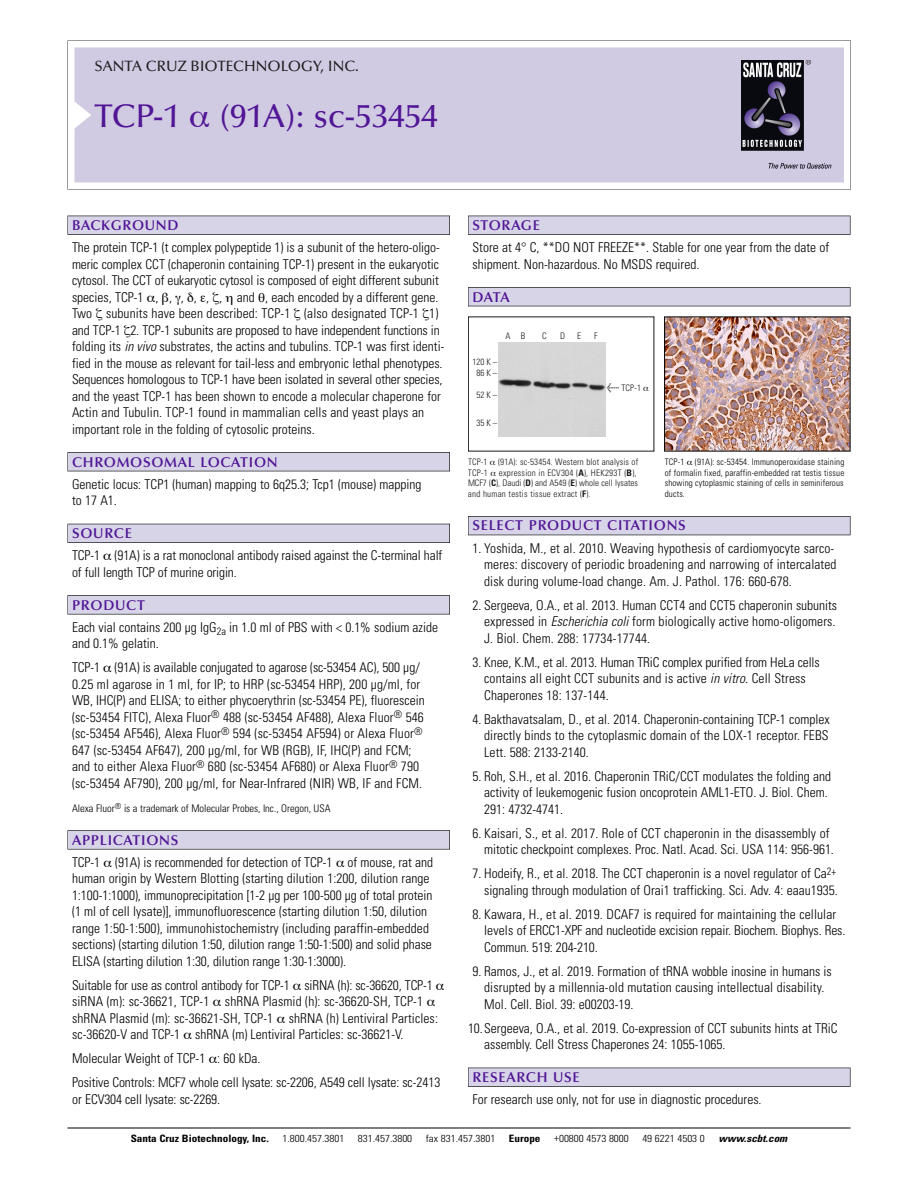
<style>
.page{position:relative;width:918px;height:1188px;background:#fff}
.page>*{position:absolute;margin:0;border:0;box-sizing:border-box;transform-origin:0 0}
.t1{font:500 33px "Optima";color:#511695}
.t2{font:500 15px "Optima";color:#231f20}
.t3{font:600 14.25px "Optima";letter-spacing:.05em;color:#511695}
.t4{font:300 condensed 13.5px/16.5px "Univers";color:#000}
.t5{font:300 condensed 10.5px "Univers";color:#000}
.t6{font:300 condensed 10.2px "Univers";color:#000;scale:1.1 1}
.t7{font:700 condensed 10.2px "Univers";color:#000;scale:1.1 1}
.t8{font:italic 700 condensed 10.2px "Univers";color:#000;scale:1.1 1}
.t9{font:300 condensed 9px/10.5px "Univers";letter-spacing:.015em;color:#191919}
.t10{font:300 condensed 9px/10.5px "Univers";letter-spacing:.01em;color:#000;text-align:justify}
.s1{font-style:italic}
.s2{font-family:"Meta Plus";font-weight:400;font-stretch:normal;font-size:10.5px}
.s3{font-weight:700}
</style>
<div class="page">
<svg style="left:68px;top:40px;width:783px;height:149px"></svg>
<div style="left:74px;top:47px;width:770px;height:135px;background:#d1cae3"></div>
<img style="left:741px;top:60px;width:90px;height:108px">
<hr style="left:68px;top:1128px;width:782px;height:1px;background:#000">
<div style="left:468px;top:216px;width:382px;height:19px;background:#525156"></div>
<div style="left:468px;top:216px;width:382px;height:18px;background:#d7d4e8"></div>
<div style="left:468px;top:287px;width:382px;height:19px;background:#515155"></div>
<div style="left:468px;top:288px;width:382px;height:18px;background:#d7d4e8"></div>
<div style="left:468px;top:516px;width:382px;height:19px;background:#535258"></div>
<div style="left:468px;top:517px;width:382px;height:18px;background:#d7d4e8"></div>
<div style="left:468px;top:1068px;width:382px;height:19px;background:#525156"></div>
<div style="left:468px;top:1068px;width:382px;height:18px;background:#d7d4e8"></div>
<div style="left:68px;top:216px;width:382px;height:19px;background:#535256"></div>
<div style="left:68px;top:216px;width:381px;height:18px;background:#d7d4e8"></div>
<div style="left:68px;top:452px;width:382px;height:19px;background:#515155"></div>
<div style="left:68px;top:453px;width:381px;height:18px;background:#d7d4e8"></div>
<div style="left:68px;top:524px;width:382px;height:19px;background:#515057"></div>
<div style="left:68px;top:524px;width:381px;height:18px;background:#d7d4e8"></div>
<div style="left:68px;top:595px;width:382px;height:19px;background:#575659"></div>
<div style="left:68px;top:596px;width:381px;height:18px;background:#d7d4e8"></div>
<svg style="left:68px;top:830px;width:382px;height:20px"></svg>
<div style="left:68px;top:831px;width:381px;height:18px;background:#d7d4e8"></div>
<img style="left:498px;top:342px;width:108px;height:95px">
<img style="left:666px;top:318px;width:182px;height:132px">
<svg style="left:190px;top:111px;width:19px;height:16px"></svg>
<p class="t2" style="left:94px;top:60px;width:266px">SANTA CRUZ BIOTECHNOLOGY, INC.</p>
<p class="t1" style="left:94px;top:102px;width:345px">TCP-1 (91A): sc-53454</p>
<p class="t3" style="left:72px;top:219px;width:108px">BACKGROUND</p>
<p class="t4" style="left:72px;top:240px;width:374px">The protein TCP-1 (t complex polypeptide 1) is a subunit of the hetero-oligo&shy;meric complex CCT (chaperonin containing TCP-1) present in the eukaryotic cytosol. The CCT of eukaryotic cytosol is composed of eight different subunit species, TCP-1 , , , , , , and ❑, each encoded by a different gene.<br>Two subunits have been described: TCP-1 (also designated TCP-1 1) and TCP-1 2. TCP-1 subunits are proposed to have independent functions in folding its <span class="s1">in vivo</span> substrates, the actins and tubulins. TCP-1 was first identi&shy;fied in the mouse as relevant for tail-less and embryonic lethal phenotypes.<br>Sequences homologous to TCP-1 have been isolated in several other species, and the yeast TCP-1 has been shown to encode a molecular chaperone for Actin and Tubulin. TCP-1 found in mammalian cells and yeast plays an important role in the folding of cytosolic proteins.</p>
<p class="t3" style="left:72px;top:456px;width:207px">CHROMOSOMAL LOCATION</p>
<p class="t4" style="left:72px;top:477px;width:351px">Genetic locus: TCP1 (human) mapping to 6q25.3; Tcp1 (mouse) mapping to 17 A1.</p>
<p class="t3" style="left:72px;top:527px;width:61px">SOURCE</p>
<p class="t4" style="left:72px;top:549px;width:372px">TCP-1 (91A) is a rat monoclonal antibody raised against the C-terminal half of full length TCP of murine origin.</p>
<p class="t3" style="left:72px;top:599px;width:74px">PRODUCT</p>
<p class="t4" style="left:72px;top:620px;width:368px">Each vial contains 200 µg IgG<sub>2a</sub> in 1.0 ml of PBS with &lt; 0.1% sodium azide and 0.1% gelatin.</p>
<p class="t4" style="left:72px;top:661px;width:354px">TCP-1 (91A) is available conjugated to agarose (sc-53454 AC), 500 µg/ 0.25 ml agarose in 1 ml, for IP; to HRP (sc-53454 HRP), 200 µg/ml, for WB, IHC(P) and ELISA; to either phycoerythrin (sc-53454 PE), fluorescein (sc-53454 FITC), Alexa Fluor<sup>®</sup> 488 (sc-53454 AF488), Alexa Fluor<sup>®</sup> 546 (sc-53454 AF546), Alexa Fluor<sup>®</sup> 594 (sc-53454 AF594) or Alexa Fluor<sup>® </sup>647 (sc-53454 AF647), 200 µg/ml, for WB (RGB), IF, IHC(P) and FCM; and to either Alexa Fluor<sup>®</sup> 680 (sc-53454 AF680) or Alexa Fluor<sup>®</sup> 790 (sc-53454 AF790), 200 µg/ml, for Near-Infrared (NIR) WB, IF and FCM.</p>
<p class="t5" style="left:72px;top:804px;width:260px">Alexa Fluor<sup>®</sup> is a trademark of Molecular Probes, Inc., Oregon, USA</p>
<p class="t3" style="left:72px;top:834px;width:108px">APPLICATIONS</p>
<p class="t4" style="left:72px;top:855px;width:363px">TCP-1 (91A) is recommended for detection of TCP-1 of mouse, rat and human origin by Western Blotting (starting dilution 1:200, dilution range 1:100-1:1000), immunoprecipitation [1-2 µg per 100-500 µg of total protein (1 ml of cell lysate)], immunofluorescence (starting dilution 1:50, dilution range 1:50-1:500), immunohistochemistry (including paraffin-embedded sections) (starting dilution 1:50, dilution range 1:50-1:500) and solid phase ELISA (starting dilution 1:30, dilution range 1:30-1:3000).</p>
<p class="t4" style="left:72px;top:978px;width:367px">Suitable for use as control antibody for TCP-1 siRNA (h): sc-36620, TCP-1 siRNA (m): sc-36621, TCP-1 shRNA Plasmid (h): sc-36620-SH, TCP-1 shRNA Plasmid (m): sc-36621-SH, TCP-1 shRNA (h) Lentiviral Particles: sc-36620-V and TCP-1 shRNA (m) Lentiviral Particles: sc-36621-V.</p>
<p class="t4" style="left:72px;top:1052px;width:190px">Molecular Weight of TCP-1 : 60 kDa.</p>
<p class="t4" style="left:72px;top:1076px;width:370px">Positive Controls: MCF7 whole cell lysate: sc-2206, A549 cell lysate: sc-2413 or ECV304 cell lysate: sc-2269.</p>
<p class="t3" style="left:473px;top:219px;width:69px">STORAGE</p>
<p class="t4" style="left:473px;top:240px;width:358px">Store at 4° C, **DO NOT FREEZE**. Stable for one year from the date of shipment. Non-hazardous. No MSDS required.</p>
<p class="t3" style="left:473px;top:291px;width:39px">DATA</p>
<p class="t9" style="left:472px;top:357px;width:26px;text-align:center">120 K –<br>86K–</p>
<p class="t9" style="left:476px;top:391px;width:22px">52K–</p>
<p class="t9" style="left:476px;top:419px;width:22px">35K–</p>
<p class="t9" style="left:506px;top:331px;width:21px">A B</p>
<p class="t9" style="left:542px;top:331px;width:6px">C</p>
<p class="t9" style="left:560px;top:331px;width:7px">D</p>
<p class="t9" style="left:577px;top:331px;width:5px">E</p>
<p class="t9" style="left:594px;top:331px;width:5px">F</p>
<p class="t9" style="left:607px;top:383px;width:36px"><span class="s2">&lt;</span> TCP-1</p>
<p class="t9" style="left:468px;top:458px;width:172px">TCP-1 (91A): sc-53454. Western blot analysis of TCP-1 expression in ECV304 (<span class="s3">A</span>), HEK293T (<span class="s3">B</span>), MCF7 (<span class="s3">C</span>), Daudi (<span class="s3">D</span>) and A549 (<span class="s3">E</span>) whole cell lysates and human testis tissue extract (<span class="s3">F</span>).</p>
<p class="t10" style="left:665px;top:458px;width:181px">TCP-1 (91A): sc-53454. Immunoperoxidase staining of formalin fixed, paraffin-embedded rat testis tissue showing cytoplasmic staining of cells in seminiferous ducts.</p>
<p class="t3" style="left:473px;top:520px;width:215px">SELECT PRODUCT CITATIONS</p>
<p class="t4" style="left:484px;top:541px;width:354px;text-indent:-12px">1. Yoshida, M., et al. 2010. Weaving hypothesis of cardiomyocyte sarco&shy;meres: discovery of periodic broadening and narrowing of intercalated disk during volume-load change. Am. J. Pathol. 176: 660-678.</p>
<p class="t4" style="left:484px;top:598px;width:355px;text-align:justify;text-indent:-12px">2. Sergeeva, O.A., et al. 2013. Human CCT4 and CCT5 chaperonin subunits expressed in <span class="s1">Escherichia coli</span> form biologically active homo-oligomers.<br>J. Biol. Chem. 288: 17734-17744.</p>
<p class="t4" style="left:484px;top:655px;width:337px;text-indent:-12px">3. Knee, K.M., et al. 2013. Human TRiC complex purified from HeLa cells contains all eight CCT subunits and is active <span class="s1">in vitro.</span> Cell Stress<br>Chaperones 18: 137-144.</p>
<p class="t4" style="left:484px;top:712px;width:347px;text-align:justify;text-indent:-12px">4. Bakthavatsalam, D., et al. 2014. Chaperonin-containing TCP-1 complex directly binds to the cytoplasmic domain of the LOX-1 receptor. FEBS Lett. 588: 2133-2140.</p>
<p class="t4" style="left:484px;top:769px;width:349px;text-indent:-12px">5. Roh, S.H., et al. 2016. Chaperonin TRiC/CCT modulates the folding and activity of leukemogenic fusion oncoprotein AML1-ETO. J. Biol. Chem.<br>291: 4732-4741.</p>
<p class="t4" style="left:484px;top:826px;width:351px;text-indent:-12px">6. Kaisari, S., et al. 2017. Role of CCT chaperonin in the disassembly of mitotic checkpoint complexes. Proc. Natl. Acad. Sci. USA 114: 956-961.</p>
<p class="t4" style="left:473px;top:866px;width:367px;text-align:right">7. Hodeify, R., et al. 2018. The CCT chaperonin is a novel regulator of Ca<sup>2+ </sup>signaling through modulation of Orai1 trafficking. Sci. Adv. 4: eaau1935.</p>
<p class="t4" style="left:484px;top:907px;width:363px;text-indent:-12px">8. Kawara, H., et al. 2019. DCAF7 is required for maintaining the cellular levels of ERCC1-XPF and nucleotide excision repair. Biochem. Biophys. Res.<br>Commun. 519: 204-210.</p>
<p class="t4" style="left:484px;top:964px;width:349px;text-indent:-12px">9. Ramos, J., et al. 2019. Formation of tRNA wobble inosine in humans is disrupted by a millennia-old mutation causing intellectual disability.<br>Mol. Cell. Biol. 39: e00203-19.</p>
<p class="t4" style="left:484px;top:1021px;width:355px;text-indent:-16px">10.Sergeeva, O.A., et al. 2019. Co-expression of CCT subunits hints at TRiC assembly. Cell Stress Chaperones 24: 1055-1065.</p>
<p class="t3" style="left:473px;top:1071px;width:109px">RESEARCH USE</p>
<p class="t4" style="left:473px;top:1092px;width:291px">For research use only, not for use in diagnostic procedures.</p>
<p class="t7" style="left:131px;top:1135px;width:127px">Santa Cruz Biotechnology, Inc.</p>
<p class="t6" style="left:282px;top:1135px;width:58px">1.800.457.3801</p>
<p class="t6" style="left:358px;top:1135px;width:51px">831.457.3800</p>
<p class="t6" style="left:426px;top:1135px;width:65px">fax 831.457.3801</p>
<p class="t7" style="left:509px;top:1135px;width:30px">Europe</p>
<p class="t6" style="left:554px;top:1135px;width:69px">+00800 4573 8000</p>
<p class="t6" style="left:642px;top:1135px;width:58px">49 6221 4503 0</p>
<p class="t8" style="left:719px;top:1135px;width:66px">www.scbt.com</p>
</div>
